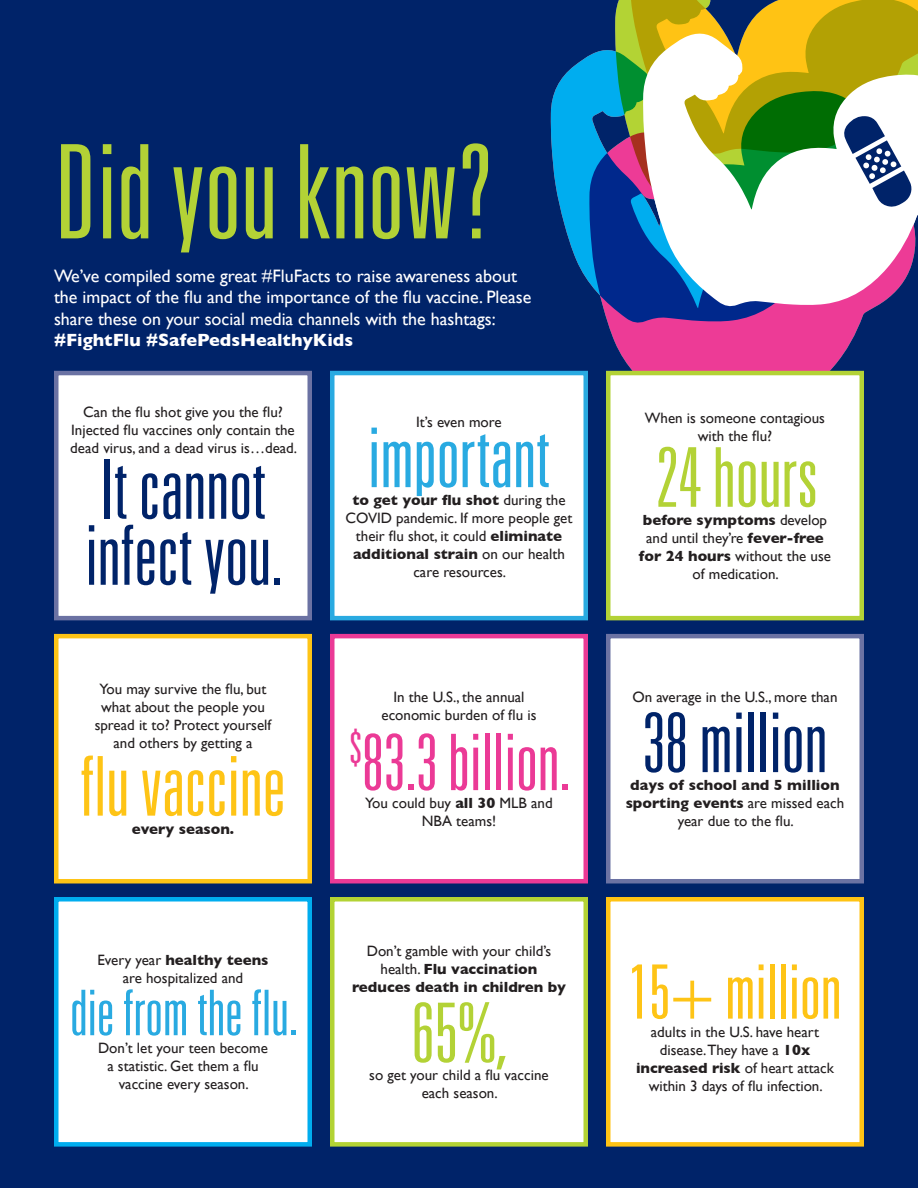
<style>
.page{position:relative;width:918px;height:1188px;background:#002369}
.page>*{position:absolute;margin:0;border:0;box-sizing:border-box;transform-origin:0 0}
.t1{font:300 ultra-condensed 130.5px "Univers";color:#b3d236}
.t2{font:300 ultra-condensed 82.5px/66px "Univers";color:#002369}
.t3{font:300 ultra-condensed 82.5px "Univers";color:#b3d236}
.t4{font:300 ultra-condensed 82.5px "Univers";color:#fec416}
.t5{font:300 ultra-condensed 82.5px "Univers";color:#29aae1}
.t6{font:300 ultra-condensed 78px "Univers";color:#eb3a96}
.t7{font:300 ultra-condensed 75px "Univers";color:#fec416}
.t8{font:300 ultra-condensed 63px "Univers";color:#29aae1}
.t9{font:18px/21.6px "Gill Sans";color:#fff}
.t10{font:15px/18px "Gill Sans";color:#231f20;text-align:center}
.t11{font:700 15px/18px "Gill Sans";color:#231f20;text-align:center}
.s1{font-weight:700}
.s2{font-weight:400}
</style>
<div class="page">
<svg style="left:615px;top:0;width:303px;height:50px"></svg>
<svg style="left:551px;top:50px;width:92px;height:232px;fill:#00adef"></svg>
<svg style="left:589px;top:132px;width:286px;height:239px"></svg>
<svg style="left:643px;top:32px;width:275px;height:275px;fill:#fff"></svg>
<svg style="left:843px;top:115px;width:70px;height:92px"></svg>
<div style="left:56px;top:373px;width:254px;height:245px;background:#fff"></div>
<div style="left:54px;top:371px;width:258px;height:249px;border:4px solid #6b72a3"></div>
<div style="left:332px;top:373px;width:254px;height:245px;background:#fff"></div>
<div style="left:330px;top:371px;width:258px;height:249px;border:4px solid #29aae1"></div>
<div style="left:608px;top:373px;width:254px;height:245px;background:#fff"></div>
<div style="left:606px;top:371px;width:258px;height:249px;border:4px solid #b3d236"></div>
<div style="left:56px;top:636px;width:254px;height:245px;background:#fff"></div>
<div style="left:54px;top:634px;width:258px;height:249px;border:4px solid #fec416"></div>
<div style="left:332px;top:636px;width:254px;height:245px;background:#fff"></div>
<div style="left:330px;top:634px;width:258px;height:249px;border:4px solid #eb3a96"></div>
<div style="left:608px;top:636px;width:254px;height:245px;background:#fff"></div>
<div style="left:606px;top:634px;width:258px;height:249px;border:4px solid #6b72a3"></div>
<div style="left:56px;top:899px;width:254px;height:245px;background:#fff"></div>
<div style="left:54px;top:897px;width:258px;height:250px;border:4px solid #00adef"></div>
<div style="left:332px;top:899px;width:254px;height:245px;background:#fff"></div>
<div style="left:330px;top:897px;width:258px;height:250px;border:4px solid #b3d334"></div>
<div style="left:608px;top:899px;width:254px;height:245px;background:#fff"></div>
<div style="left:606px;top:897px;width:258px;height:250px;border:4px solid #ffc314"></div>
<p class="t1" style="left:54px;top:124px;width:441px">Did you know?</p>
<p class="t9" style="left:54px;top:265px;width:479px">We’ve compiled some great #FluFacts to raise awareness about the impact of the flu and the importance of the flu vaccine. Please share these on your social media channels with the hashtags: <span class="s1">#FightFlu #SafePedsHealthyKids</span></p>
<p class="t10" style="left:70px;top:403px;width:228px">Can the flu shot give you the flu?<br>Injected flu vaccines only contain the dead virus, and a dead virus is…dead.</p>
<p class="t2" style="left:85px;top:455px;width:199px">It cannot infect you.</p>
<p class="t10" style="left:95px;top:680px;width:178px">You may survive the flu, but what about the people you spread it to? Protect yourself and others by getting a</p>
<p class="t4" style="left:80px;top:743px;width:207px">flu vaccine</p>
<p class="t11" style="left:132px;top:819px;width:104px">every season.</p>
<p class="t10" style="left:97px;top:951px;width:173px">Every year <span class="s1">healthy teens </span>are hospitalized and</p>
<p class="t8" style="left:70px;top:980px;width:229px">die from the flu.</p>
<p class="t10" style="left:98px;top:1039px;width:171px">Don’t let your teen become a statistic. Get them a flu vaccine every season.</p>
<p class="t10" style="left:416px;top:413px;width:87px">It’s even more</p>
<p class="t5" style="left:368px;top:415px;width:183px">important</p>
<p class="t10" style="left:346px;top:491px;width:228px"><span class="s1">to get your flu shot</span> during the<br>COVID pandemic. If more people get their flu shot, it could <span class="s1">eliminate additional strain</span> on our health care resources.</p>
<p class="t10" style="left:381px;top:687px;width:157px">In the U.S., the annual economic burden of flu is</p>
<p class="t6" style="left:350px;top:722px;width:222px"><sup>$</sup>83.3 billion.</p>
<p class="t10" style="left:365px;top:794px;width:189px">You could buy <span class="s1">all 30</span> MLB and<br>NBA teams!</p>
<p class="t11" style="left:352px;top:941px;width:215px"><span class="s2">Don’t gamble with your child’s health.</span> Flu vaccination reduces death in children by</p>
<p class="t3" style="left:412px;top:990px;width:98px">65%,</p>
<p class="t10" style="left:369px;top:1066px;width:181px">so get your child a flu vaccine each season.</p>
<p class="t10" style="left:645px;top:409px;width:182px">When is someone contagious with the flu?</p>
<p class="t3" style="left:656px;top:435px;width:164px">24 hours</p>
<p class="t10" style="left:639px;top:511px;width:194px"><span class="s1">before symptoms</span> develop and until they’re <span class="s1">fever-free for 24 hours</span> without the use of medication.</p>
<p class="t10" style="left:632px;top:687px;width:207px">On average in the U.S., more than</p>
<p class="t2" style="left:642px;top:708px;width:187px">38 million</p>
<p class="t11" style="left:626px;top:776px;width:220px">days of school and 5 million sporting events <span class="s2">are missed each year due to the flu.</span></p>
<p class="t7" style="left:628px;top:953px;width:215px">15+ million</p>
<p class="t10" style="left:636px;top:1022px;width:199px">adults in the U.S. have heart disease.They have a <span class="s1">10x increased risk</span> of heart attack within 3 days of flu infection.</p>
</div>
